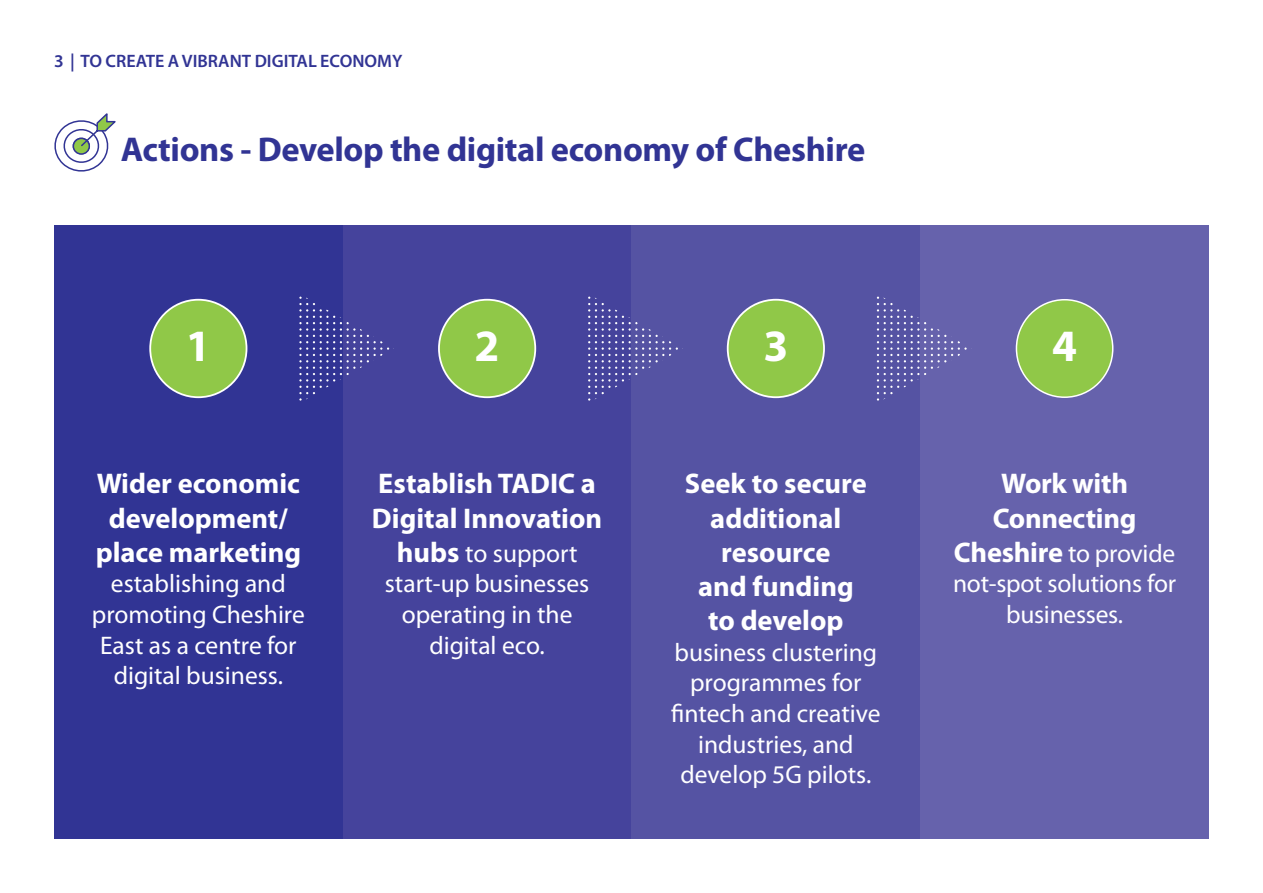
<style>
.page{position:relative;width:1263px;height:893px;background:#fff}
.page>*{position:absolute;margin:0;border:0;box-sizing:border-box;transform-origin:0 0}
.t1{font:700 45px "Myriad Pro";color:#fff}
.t2{font:700 34.5px "Myriad Pro";letter-spacing:-.01em;color:#313494}
.t3{font:700 28.5px/34.2px "Myriad Pro";color:#fff;text-align:center}
.t4{font:25.5px/30.6px "Myriad Pro";color:#fff;text-align:center}
.t5{font:600 18px "Myriad Pro";color:#313494}
.s1{font-weight:700;font-size:28.5px}
</style>
<div class="page">
<div style="left:54px;top:225px;width:289px;height:614px;background:#313494"></div>
<div style="left:343px;top:225px;width:288px;height:614px;background:#45439c"></div>
<div style="left:631px;top:225px;width:289px;height:614px;background:#5553a3"></div>
<div style="left:920px;top:225px;width:289px;height:614px;background:#6662ac"></div>
<div style="left:150px;top:300px;width:96px;height:97px;background:#90c848;border-radius:50%"></div>
<div style="left:149px;top:299px;width:98px;height:99px;border:2px solid #fff;border-radius:50%"></div>
<div style="left:439px;top:300px;width:96px;height:97px;background:#90c848;border-radius:50%"></div>
<div style="left:438px;top:299px;width:98px;height:99px;border:2px solid #fff;border-radius:50%"></div>
<div style="left:728px;top:300px;width:96px;height:97px;background:#90c848;border-radius:50%"></div>
<div style="left:727px;top:299px;width:98px;height:99px;border:2px solid #fff;border-radius:50%"></div>
<div style="left:1016px;top:300px;width:97px;height:97px;background:#90c848;border-radius:50%"></div>
<div style="left:1016px;top:299px;width:97px;height:99px;border:2px solid #fff;border-radius:50%"></div>
<svg style="left:299px;top:297px;width:95px;height:104px"></svg>
<svg style="left:588px;top:297px;width:95px;height:104px"></svg>
<svg style="left:877px;top:297px;width:95px;height:104px"></svg>
<svg style="left:54px;top:113px;width:62px;height:59px"></svg>
<p class="t5" style="left:54px;top:49px;width:350px">3 | TO CREATE A VIBRANT DIGITAL ECONOMY</p>
<p class="t2" style="left:121px;top:127px;width:746px">Actions - Develop the digital economy of Cheshire</p>
<p class="t1" style="left:186px;top:317px;width:26px">1</p>
<p class="t1" style="left:475px;top:317px;width:26px">2</p>
<p class="t1" style="left:763px;top:317px;width:26px">3</p>
<p class="t1" style="left:1052px;top:317px;width:26px">4</p>
<p class="t3" style="left:96px;top:466px;width:207px">Wider economic development/ place marketing</p>
<p class="t4" style="left:92px;top:568px;width:214px">establishing and promoting Cheshire<br>East as a centre for digital business.</p>
<p class="t3" style="left:372px;top:466px;width:232px;text-align:left">Establish TADIC a<br>Digital Innovation</p>
<p class="t4" style="left:385px;top:537px;width:206px"><span class="s1">hubs</span> to support start-up businesses operating in the digital eco.</p>
<p class="t3" style="left:685px;top:466px;width:183px">Seek to secure additional resource<br>and funding to develop</p>
<p class="t4" style="left:671px;top:636px;width:211px">business clustering programmes for fintech and creative industries, and develop 5G pilots.</p>
<p class="t3" style="left:993px;top:466px;width:145px;text-align:left">Work with<br>Connecting</p>
<p class="t4" style="left:953px;top:537px;width:225px"><span class="s1">Cheshire</span> to provide not-spot solutions for businesses.</p>
</div>
